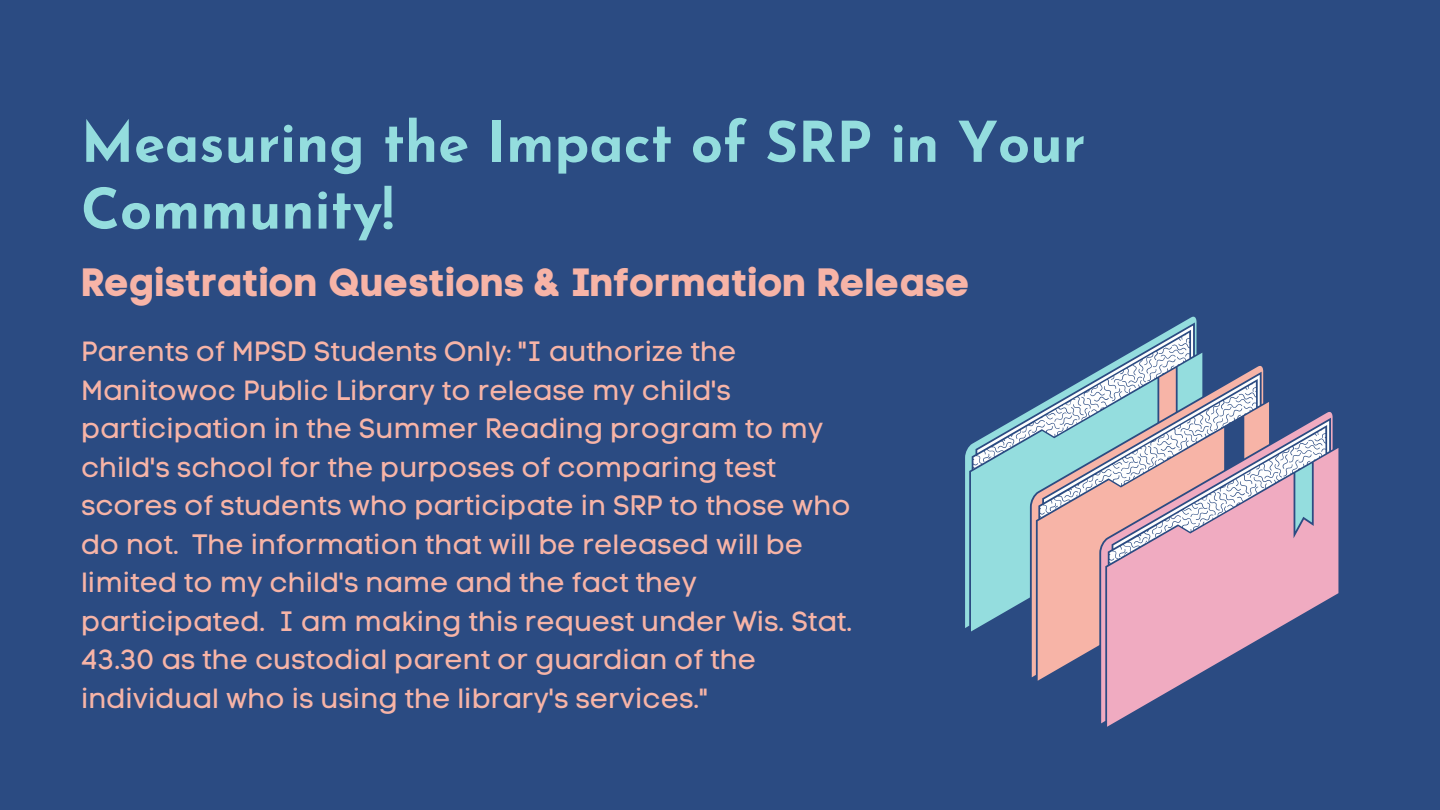
<style>
.page{position:relative;width:1440px;height:810px;background:#2b4b82}
.page>*{position:absolute;margin:0;border:0;box-sizing:border-box;transform-origin:0 0}
.t1{font:700 56px/66.8px "Josefin Sans";color:#94ddde}
.t2{font:39.1px "Code Pro Bold LC";color:#f7b4a7}
.t3{font:27.8px/38.5px "Code Pro Normal LC";color:#f7b4a7}
</style>
<div class="page">
<svg style="left:965px;top:316px;width:232px;height:316px"></svg>
<svg style="left:1030px;top:565px;width:69px;height:116px;fill:#f7b4a7"></svg>
<svg style="left:973px;top:324px;width:296px;height:241px"></svg>
<svg style="left:1099px;top:410px;width:240px;height:317px;fill:#f0abc1"></svg>
<h1 class="t1" style="left:81px;top:114px;width:1006px">Measuring the Impact of SRP in Your<br>Community!</h1>
<h2 class="t2" style="left:81px;top:259px;width:891px">Registration Questions &amp; Information Release</h2>
<p class="t3" style="left:81px;top:332px;width:773px">Parents of MPSD Students Only: "I authorize the Manitowoc Public Library to release my child's participation in the Summer Reading program to my child's school for the purposes of comparing test scores of students who participate in SRP to those who do not. The information that will be released will be limited to my child's name and the fact they participated. I am making this request under Wis. Stat.<br>43.30 as the custodial parent or guardian of the individual who is using the library's services."</p>
</div>
